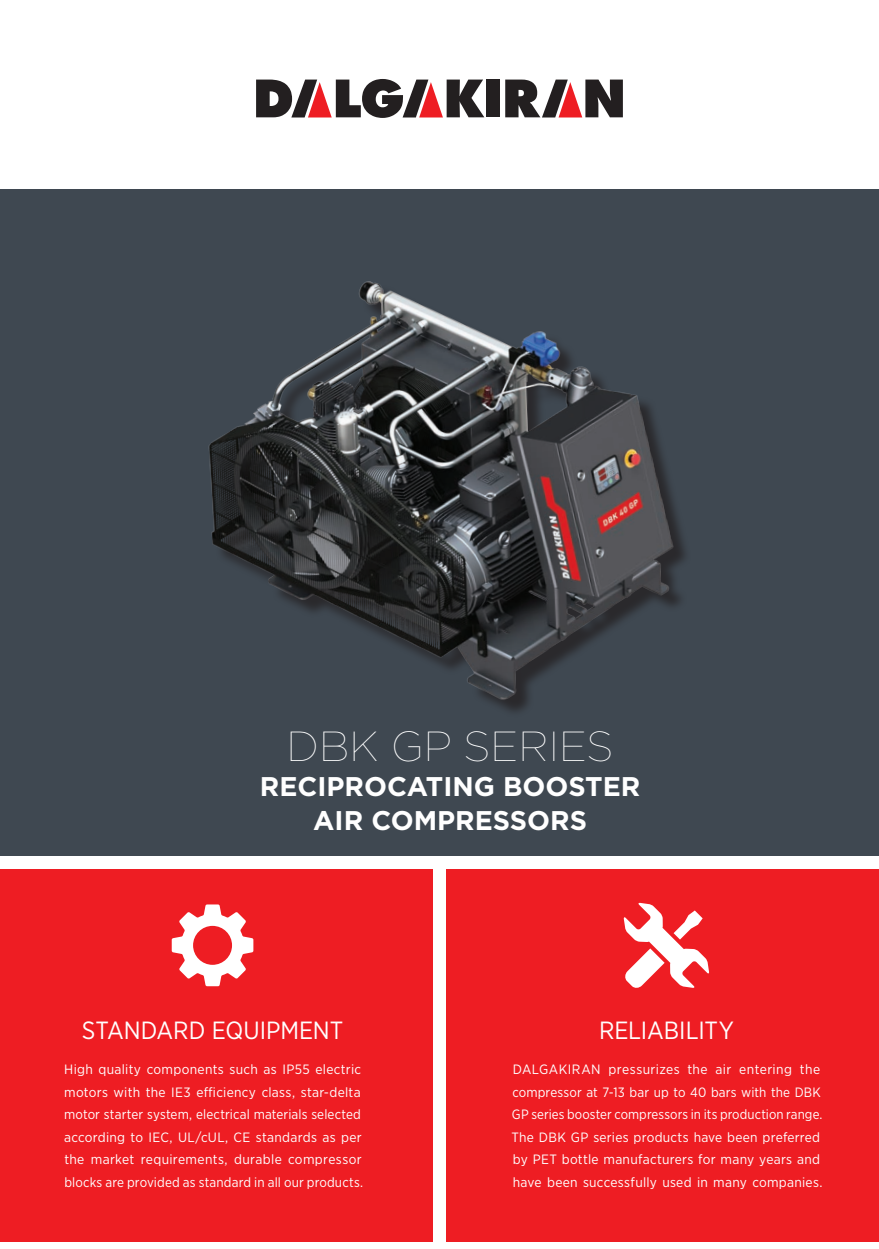
<style>
.page{position:relative;width:879px;height:1249px;background:#fff}
.page>*{position:absolute;margin:0;border:0;box-sizing:border-box;transform-origin:0 0}
.t1{font:100 42px "Gotham";color:#fff}
.t2{font:700 27px/34.5px "Gotham";color:#fff;text-align:center}
.t3{font:24.9px "Gotham Narrow";letter-spacing:-.005em;color:#fff}
.t4{font:13.5px/22.5px "Gotham Narrow";letter-spacing:.015em;color:#fff}
</style>
<div class="page">
<div style="left:0;top:190px;width:878px;height:666px;background:#3f4851"></div>
<div style="left:446px;top:869px;width:432px;height:372px;background:#ee1d23"></div>
<div style="left:0;top:869px;width:432px;height:372px;background:#ee1d23"></div>
<div style="left:486px;top:80px;width:14px;height:37px;background:#231f20"></div>
<svg style="left:505px;top:80px;width:117px;height:37px"></svg>
<svg style="left:256px;top:79px;width:228px;height:39px"></svg>
<svg style="left:623px;top:902px;width:86px;height:86px"></svg>
<svg style="left:172px;top:904px;width:81px;height:82px"></svg>
<img style="left:208px;top:281px;width:477px;height:431px">
<h1 class="t1" style="left:286px;top:720px;width:328px">DBK GP SERIES</h1>
<h2 class="t2" style="left:260px;top:769px;width:382px">RECIPROCATING BOOSTER<br>AIR COMPRESSORS</h2>
<h3 class="t3" style="left:82px;top:1015px;width:263px">STANDARD EQUIPMENT</h3>
<p class="t4" style="left:64px;top:1057px;width:301px">High quality components such as IP55 electric motors with the IE3 efficiency class, star-delta motor starter system, electrical materials selected according to IEC, UL/cUL, CE standards as per the market requirements, durable compressor blocks are provided as standard in all our products.</p>
<h3 class="t3" style="left:599px;top:1015px;width:136px">RELIABILITY</h3>
<p class="t4" style="left:511px;top:1057px;width:313px">DALGAKIRAN pressurizes the air entering the compressor at 7-13 bar up to 40 bars with the DBK GP series booster compressors in its production range.<br>The DBK GP series products have been preferred by PET bottle manufacturers for many years and have been successfully used in many companies.</p>
</div>
